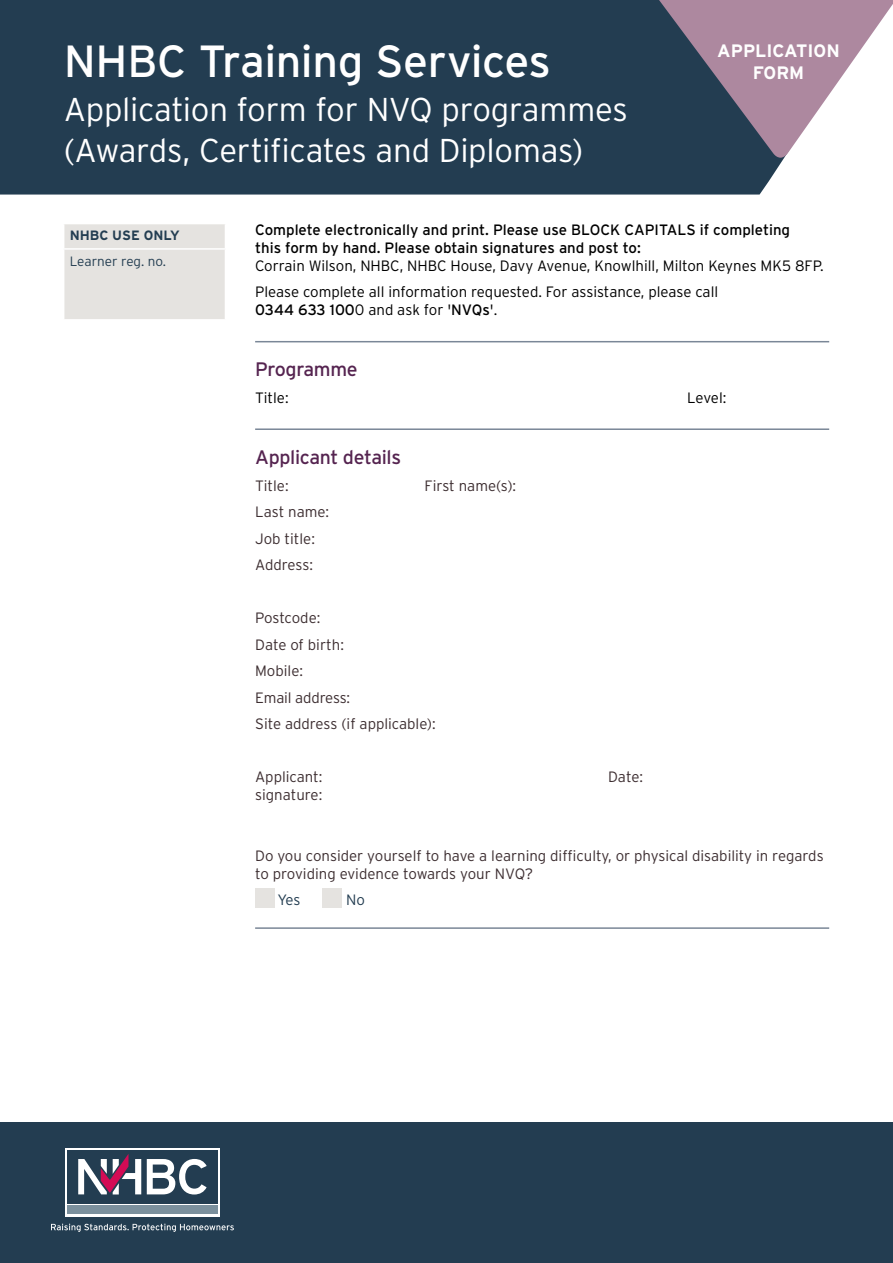
<style>
.page{position:relative;width:893px;height:1263px;background:#fff}
.page>*{position:absolute;margin:0;border:0;box-sizing:border-box;transform-origin:0 0}
.t1{font:45px "Interstate";letter-spacing:-.01em;color:#fff}
.t2{font:300 33px/40.5px "Interstate";letter-spacing:-.01em;color:#fff}
.Form_Section_Header{font:19.5px "Interstate";letter-spacing:-.015em;color:#552450}
.t3{font:700 18px/21.6px "Interstate";color:#fff;text-align:center}
.body_copy{font:300 15px/18px "Interstate";color:#3d2e31}
.Body_copy{font:15px/18px "Interstate";color:#000}
.Body_copy-2{font:300 15px/18px "Interstate";color:#000}
.body_copy-2{font:300 15px "Interstate";color:#233d51}
.Bullets{font:300 13.5px "Interstate";color:#233d51}
.Bullets-2{font:700 13.5px "Interstate";color:#233d51}
.s1{font-weight:300}
.s2{font-weight:400}
</style>
<div class="page">
<div style="left:255px;top:889px;width:19px;height:19px;background:#e5e3e0"></div>
<div style="left:323px;top:889px;width:19px;height:19px;background:#e5e3e0"></div>
<div style="left:0;top:1122px;width:893px;height:141px;background:#233d51"></div>
<svg style="left:51px;top:1223px;width:183px;height:9px"></svg>
<svg style="left:65px;top:1148px;width:154px;height:68px"></svg>
<div style="left:67px;top:1150px;width:150px;height:53px;background:#233d51"></div>
<div style="left:67px;top:1205px;width:150px;height:9px;background:#7b909d"></div>
<svg style="left:147px;top:1159px;width:60px;height:35px"></svg>
<svg style="left:78px;top:1154px;width:63px;height:40px"></svg>
<hr style="left:255px;top:341px;width:574px;height:1px;background:#7a8797">
<hr style="left:255px;top:428px;width:574px;height:2px;background:#7a8797">
<hr style="left:255px;top:927px;width:574px;height:2px;background:#7a8797">
<div style="left:0;top:0;width:784px;height:195px;background:#233d51"></div>
<svg style="left:649px;top:0;width:244px;height:158px"></svg>
<div style="left:64px;top:224px;width:161px;height:95px;background:#e5e3e0"></div>
<hr style="left:63px;top:248px;width:163px;height:2px;background:#fff">
<p class="t1" style="left:64px;top:36px;width:489px">NHBC Training Services</p>
<p class="t2" style="left:64px;top:89px;width:566px">Application form for NVQ programmes (Awards, Certificates and Diplomas)</p>
<p class="t3" style="left:717px;top:40px;width:124px">APPLICATION<br>FORM</p>
<p class="Bullets-2" style="left:70px;top:228px;width:112px">NHBC USE ONLY</p>
<p class="Bullets" style="left:70px;top:253px;width:98px">Learner reg. no.</p>
<p class="Body_copy" style="left:255px;top:221px;width:570px">Complete electronically and print. Please use BLOCK CAPITALS if completing<br>this form by hand. Please obtain signatures and post to:<br><span class="s1">Corrain Wilson, NHBC, NHBC House, Davy Avenue, Knowlhill, Milton Keynes MK5 8FP.</span></p>
<p class="Body_copy-2" style="left:255px;top:283px;width:465px">Please complete all information requested. For assistance, please call<br><span class="s2">0344 633 100</span>0 and ask for '<span class="s2">NVQs</span>'.</p>
<p class="Form_Section_Header" style="left:255px;top:359px;width:104px">Programme</p>
<p class="Body_copy-2" style="left:255px;top:389px;width:35px">Title:</p>
<p class="Body_copy-2" style="left:687px;top:389px;width:41px">Level:</p>
<p class="Form_Section_Header" style="left:255px;top:446px;width:147px">Applicant details</p>
<p class="body_copy" style="left:255px;top:476px;width:35px">Title:</p>
<p class="body_copy" style="left:425px;top:476px;width:93px">First name(s):</p>
<p class="body_copy" style="left:255px;top:503px;width:76px">Last name:</p>
<p class="body_copy" style="left:255px;top:529px;width:61px">Job title:</p>
<p class="body_copy" style="left:255px;top:556px;width:59px">Address:</p>
<p class="body_copy" style="left:255px;top:609px;width:67px">Postcode:</p>
<p class="body_copy" style="left:255px;top:635px;width:90px">Date of birth:</p>
<p class="body_copy" style="left:255px;top:662px;width:49px">Mobile:</p>
<p class="body_copy" style="left:255px;top:688px;width:97px">Email address:</p>
<p class="body_copy" style="left:255px;top:715px;width:182px">Site address (if applicable):</p>
<p class="body_copy" style="left:255px;top:768px;width:69px">Applicant:</p>
<p class="body_copy" style="left:608px;top:768px;width:36px">Date:</p>
<p class="body_copy" style="left:255px;top:786px;width:69px">signature:</p>
<p class="body_copy" style="left:255px;top:846px;width:570px">Do you consider yourself to have a learning difficulty, or physical disability in regards to providing evidence towards your NVQ?</p>
<p class="body_copy-2" style="left:277px;top:891px;width:25px">Yes</p>
<p class="body_copy-2" style="left:346px;top:891px;width:20px">No</p>
</div>
